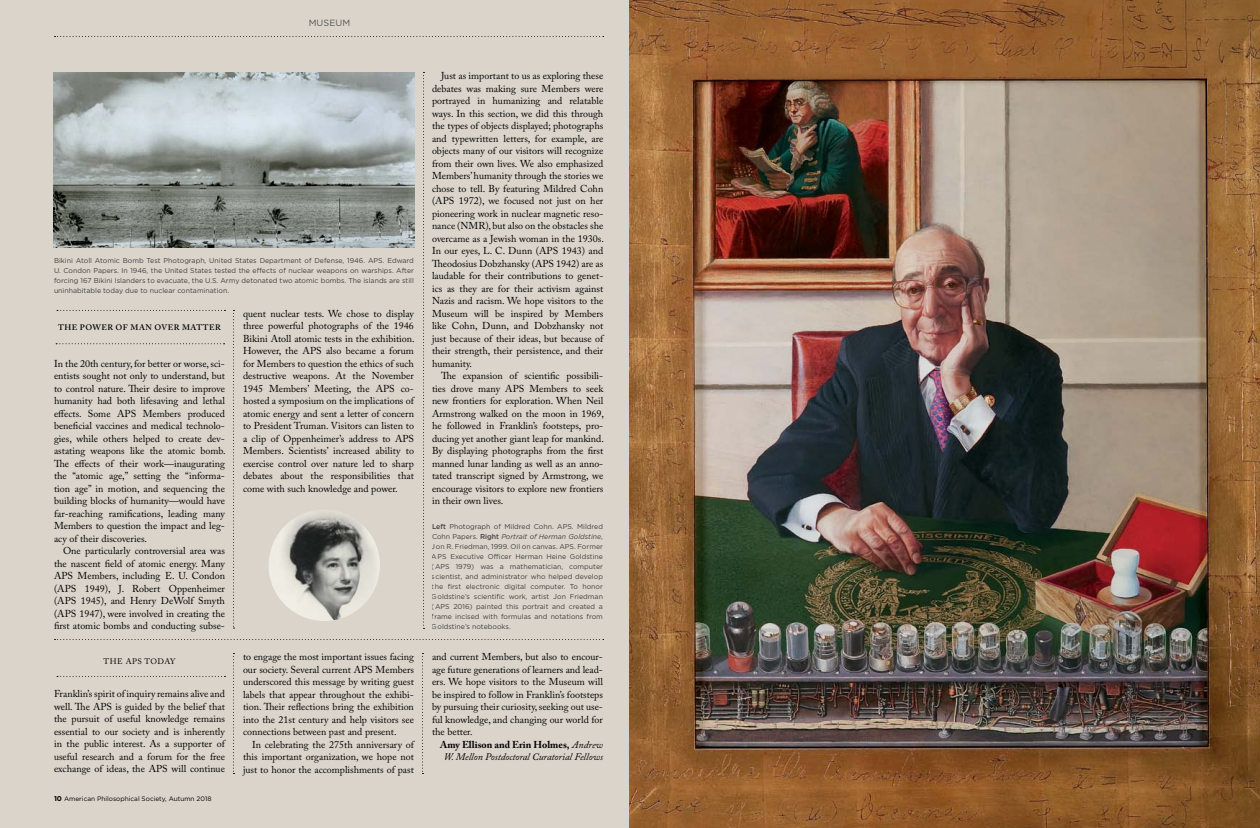
<style>
.page{position:relative;width:1260px;height:828px;background:#fff}
.page>*{position:absolute;margin:0;border:0;box-sizing:border-box;transform-origin:0 0}
.t1{font:10px/12.5px "Adobe Caslon Pro";color:#000;text-align:justify}
.t2{font:italic 10px/12.5px "Adobe Caslon Pro";color:#000;text-align:center}
.t3{font:9px "Gotham";letter-spacing:.02em;color:#636466}
.t4{font:600 8px "Adobe Caslon Pro";letter-spacing:.065em;color:#000}
.t5{font:8px "Adobe Caslon Pro";letter-spacing:.065em;color:#000}
.t6{font:7px/10px "Gotham";color:#4d4d4f;text-align:justify}
.t7{font:6.5px "Gotham";color:#000}
.s1{font-weight:500}
.s2{font-style:italic}
.s3{font-weight:700;font-size:7px}
.s4{font-weight:700;font-style:normal}
</style>
<div class="page">
<div style="left:0;top:0;width:630px;height:828px;background:#dad4cb"></div>
<img style="left:630px;top:0;width:630px;height:828px">
<svg style="left:233px;top:310px;width:2px;height:319px"></svg>
<svg style="left:233px;top:653px;width:2px;height:121px"></svg>
<svg style="left:422px;top:653px;width:1px;height:121px"></svg>
<svg style="left:423px;top:72px;width:2px;height:557px"></svg>
<svg style="left:55px;top:36px;width:549px;height:1px"></svg>
<svg style="left:55px;top:639px;width:549px;height:1px"></svg>
<img style="left:54px;top:72px;width:360px;height:176px">
<img style="left:269px;top:510px;width:111px;height:111px;border-radius:56px">
<svg style="left:57px;top:676px;width:168px;height:1px"></svg>
<svg style="left:56px;top:343px;width:169px;height:1px"></svg>
<svg style="left:57px;top:310px;width:168px;height:1px"></svg>
<p class="t3" style="left:308px;top:17px;width:43px">MUSEUM</p>
<p class="t6" style="left:54px;top:255px;width:361px">Bikini Atoll Atomic Bomb Test Photograph, United States Department of Defense, 1946. APS. Edward U. Condon Papers. In 1946, the United States tested the effects of nuclear weapons on warships. After forcing 167 Bikini Islanders to evacuate, the U.S. Army detonated two atomic bombs. The islands are still uninhabitable today due to nuclear contamination.</p>
<p class="t4" style="left:58px;top:322px;width:164px">THE POWER OF MAN OVER MATTER</p>
<p class="t1" style="left:54px;top:357px;width:173px;text-align:left">In the 20th century, for better or worse, sci&shy;entists sought not only to understand, but to control nature. Their desire to improve humanity had both lifesaving and lethal effects. Some APS Members produced beneficial vaccines and medical technolo&shy;gies, while others helped to create dev&shy;astating weapons like the atomic bomb.<br>The effects of their work—inaugurating the “atomic age,” setting the “informa&shy;tion age” in motion, and sequencing the building blocks of humanity—would have far-reaching ramifications, leading many Members to question the impact and leg&shy;acy of their discoveries.<br>O ne particularly controversial area was the nascent field of atomic energy. Many APS Members, including E. U. Condon (APS 1949), J. Robert Oppenheimer (APS 1945), and Henry DeWolf Smyth (APS 1947), were involved in creating the first atomic bombs and conducting subse-</p>
<p class="t1" style="left:243px;top:307px;width:173px">quent nuclear tests. We chose to display three powerful photographs of the 1946<br>Bikini Atoll atomic tests in the exhibition.<br>However, the APS also became a forum for Members to question the ethics of such destructive weapons. At the November 1945 Members’ Meeting, the APS co&shy;hosted a symposium on the implications of atomic energy and sent a letter of concern to President Truman. Visitors can listen to a clip of Oppenheimer’s address to APS Members. Scientists’ increased ability to exercise control over nature led to sharp debates about the responsibilities that come with such knowledge and power.</p>
<p class="t1" style="left:432px;top:70px;width:174px;text-indent:9px">Just as important to us as exploring these debates was making sure Members were portrayed in humanizing and relatable ways. In this section, we did this through the types of objects displayed; photographs and typewritten letters, for example, are objects many of our visitors will recognize from their own lives. We also emphasized Members’ humanity through the stories we chose to tell. By featuring Mildred Cohn (APS 1972), we focused not just on her pioneering work in nuclear magnetic reso&shy;nance (NMR), but also on the obstacles she overcame as a Jewish woman in the 1930s.<br>In our eyes, L. C. Dunn (APS 1943) and Theodosius Dobzhansky (APS 1942) are as laudable for their contributions to genet&shy;ics as they are for their activism against Nazis and racism. We hope visitors to the Museum will be inspired by Members like Cohn, Dunn, and Dobzhansky not just because of their ideas, but because of their strength, their persistence, and their humanity.</p>
<p class="t1" style="left:432px;top:370px;width:174px;text-indent:9px">The expansion of scientific possibili&shy;ties drove many APS Members to seek new frontiers for exploration. When Neil Armstrong walked on the moon in 1969, he followed in Franklin’s footsteps, pro&shy;ducing yet another giant leap for mankind.<br>By displaying photographs from the first manned lunar landing as well as an anno&shy;tated transcript signed by Armstrong, we encourage visitors to explore new frontiers in their own lives.</p>
<p class="t6" style="left:432px;top:521px;width:173px"><span class="s1">Left</span> Photograph of Mildred Cohn. APS. Mildred Cohn Papers. <span class="s1">Right</span> <span class="s2">Portrait of Herman Goldstine</span>, Jon R. Friedman, 1999. Oil on canvas. APS. Former APS Executive Officer Herman Heine Goldstine (APS 1979) was a mathematician, computer scientist, and administrator who helped develop the first electronic digital computer. To honor Goldstine’s scientific work, artist Jon Friedman (APS 2016) painted this portrait and created a frame incised with formulas and notations from Goldstine’s notebooks.</p>
<p class="t5" style="left:104px;top:657px;width:72px">The APS Today</p>
<p class="t1" style="left:54px;top:687px;width:173px">Franklin’s spirit of inquiry remains alive and well. The APS is guided by the belief that the pursuit of useful knowledge remains essential to our society and is inherently in the public interest. As a supporter of useful research and a forum for the free exchange of ideas, the APS will continue</p>
<p class="t7" style="left:54px;top:795px;width:159px"><span class="s3">10</span> American Philosophical Society, Autumn 2018</p>
<p class="t1" style="left:243px;top:650px;width:173px;text-align:left">to engage the most important issues facing our society. Several current APS Members underscored this message by writing guest labels that appear throughout the exhibi&shy;tion. Their reflections bring the exhibition into the 21st century and help visitors see connections between past and present.<br>I n celebrating the 275th anniversary of this important organization, we hope not just to honor the accomplishments of past</p>
<p class="t1" style="left:432px;top:650px;width:173px">and current Members, but also to encour&shy;age future generations of learners and lead&shy;ers. We hope visitors to the Museum will be inspired to follow in Franklin’s footsteps by pursuing their curiosity, seeking out use&shy;ful knowledge, and changing our world for the better.</p>
<p class="t2" style="left:440px;top:738px;width:164px"><span class="s4">Amy Ellison and Erin Holmes,</span> Andrew<br>W. Mellon Postdoctoral Curatorial Fellows</p>
</div>
